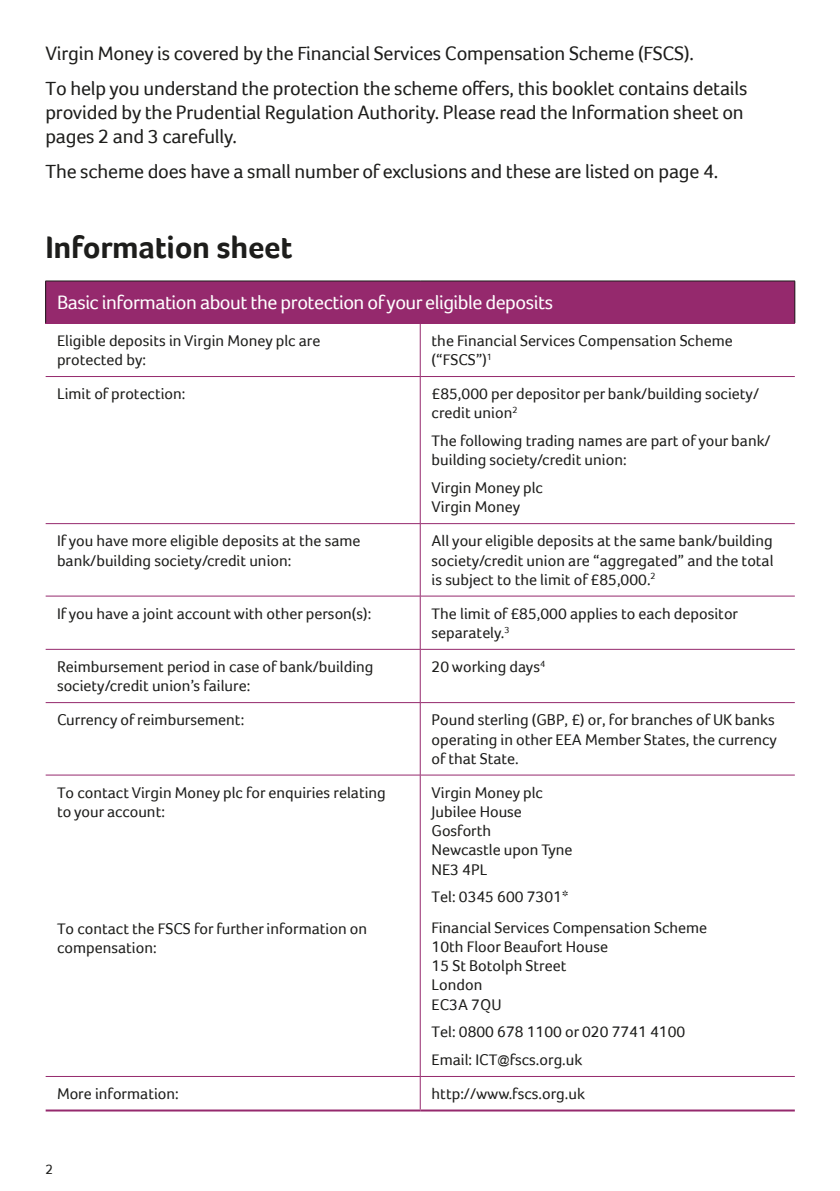
<style>
.page{position:relative;width:840px;height:1191px;background:#fff}
.page>*{position:absolute;margin:0;border:0;box-sizing:border-box;transform-origin:0 0}
.arial_bold{font:700 32px "Foco";letter-spacing:-.01em;color:#1d1d1b}
.VM_Body_Copy{font:20px/24px "Foco";letter-spacing:-.01em;color:#1d1d1b}
.VM_Body_Copy-2{font:20px "Foco";letter-spacing:-.025em;color:#fff}
.VM_Body_Copy-3{font:16px/19.2px "Foco";color:#1d1d1b}
.VM_TandC_Body_Copy{font:14px "Foco";color:#1d1d1b}
.s1{font-family:"Arial";font-size:12px}
</style>
<div class="page">
<div style="left:46px;top:281px;width:748px;height:42px;background:#95296d"></div>
<hr style="left:45px;top:281px;width:375px;height:1px;background:#1d1d1b">
<hr style="left:45px;top:281px;width:1px;height:42px;background:#1d1d1b">
<hr style="left:420px;top:281px;width:374px;height:1px;background:#1d1d1b">
<hr style="left:794px;top:281px;width:1px;height:42px;background:#1d1d1b">
<hr style="left:45px;top:323px;width:375px;height:1px;background:#95296d">
<hr style="left:419px;top:323px;width:1px;height:53px;background:#95296d">
<hr style="left:420px;top:323px;width:374px;height:1px;background:#95296d">
<hr style="left:46px;top:376px;width:374px;height:1px;background:#95296d">
<hr style="left:46px;top:523px;width:374px;height:1px;background:#95296d">
<hr style="left:46px;top:596px;width:374px;height:1px;background:#95296d">
<hr style="left:46px;top:649px;width:374px;height:1px;background:#95296d">
<hr style="left:46px;top:702px;width:374px;height:1px;background:#95296d">
<hr style="left:46px;top:774px;width:374px;height:1px;background:#95296d">
<hr style="left:419px;top:377px;width:1px;height:146px;background:#95296d">
<hr style="left:419px;top:524px;width:1px;height:72px;background:#95296d">
<hr style="left:419px;top:596px;width:1px;height:53px;background:#95296d">
<hr style="left:419px;top:649px;width:1px;height:53px;background:#95296d">
<hr style="left:419px;top:703px;width:1px;height:72px;background:#95296d">
<hr style="left:419px;top:775px;width:1px;height:301px;background:#95296d">
<hr style="left:420px;top:376px;width:374px;height:1px;background:#95296d">
<hr style="left:420px;top:523px;width:374px;height:1px;background:#95296d">
<hr style="left:420px;top:596px;width:374px;height:1px;background:#95296d">
<hr style="left:420px;top:649px;width:374px;height:1px;background:#95296d">
<hr style="left:420px;top:702px;width:374px;height:1px;background:#95296d">
<hr style="left:420px;top:774px;width:374px;height:1px;background:#95296d">
<hr style="left:46px;top:1076px;width:374px;height:1px;background:#95296d">
<hr style="left:46px;top:1109px;width:374px;height:2px;background:#95296d">
<hr style="left:419px;top:1076px;width:1px;height:33px;background:#95296d">
<hr style="left:420px;top:1076px;width:374px;height:1px;background:#95296d">
<hr style="left:420px;top:1109px;width:374px;height:2px;background:#95296d">
<p class="VM_Body_Copy" style="left:45px;top:41px;width:649px">Virgin Money is covered by the Financial Services Compensation Scheme (FSCS).</p>
<p class="VM_Body_Copy" style="left:45px;top:76px;width:703px">To help you understand the protection the scheme offers, this booklet contains details provided by the Prudential Regulation Authority. Please read the Information sheet on pages 2 and 3 carefully.</p>
<p class="VM_Body_Copy" style="left:45px;top:159px;width:674px">The scheme does have a small number of exclusions and these are listed on page 4.</p>
<p class="arial_bold" style="left:45px;top:228px;width:248px">Information sheet</p>
<p class="VM_Body_Copy-2" style="left:57px;top:291px;width:497px">Basic information about the protection of your eligible deposits</p>
<p class="VM_Body_Copy-3" style="left:57px;top:331px;width:265px">Eligible deposits in Virgin Money plc are protected by:</p>
<p class="VM_Body_Copy-3" style="left:431px;top:331px;width:302px">the Financial Services Compensation Scheme (“FSCS”)<sup>1</sup></p>
<p class="VM_Body_Copy-3" style="left:57px;top:384px;width:130px">Limit of protection:</p>
<p class="VM_Body_Copy-3" style="left:431px;top:384px;width:329px">£85,000 per depositor per bank/building society/ credit union<sup>2</sup></p>
<p class="VM_Body_Copy-3" style="left:431px;top:431px;width:340px">The following trading names are part of your bank/ building society/credit union:</p>
<p class="VM_Body_Copy-3" style="left:431px;top:478px;width:113px">Virgin Money plc<br>Virgin Money</p>
<p class="VM_Body_Copy-3" style="left:57px;top:531px;width:305px">If you have more eligible deposits at the same bank/building society/credit union:</p>
<p class="VM_Body_Copy-3" style="left:431px;top:531px;width:343px;text-align:justify">All your eligible deposits at the same bank/building society/credit union are “aggregated” and the total is subject to the limit of £85,000.<sup>2</sup></p>
<p class="VM_Body_Copy-3" style="left:57px;top:603px;width:315px">If you have a joint account with other person(s):</p>
<p class="VM_Body_Copy-3" style="left:431px;top:603px;width:308px">The limit of £85,000 applies to each depositor separately.<sup>3</sup></p>
<p class="VM_Body_Copy-3" style="left:57px;top:657px;width:318px">Reimbursement period in case of bank/building society/credit union’s failure:</p>
<p class="VM_Body_Copy-3" style="left:431px;top:657px;width:115px">20 working days<sup>4</sup></p>
<p class="VM_Body_Copy-3" style="left:57px;top:710px;width:189px">Currency of reimbursement:</p>
<p class="VM_Body_Copy-3" style="left:431px;top:710px;width:347px">Pound sterling (GBP, £) or, for branches of UK banks operating in other EEA Member States, the currency of that State.</p>
<p class="VM_Body_Copy-3" style="left:57px;top:782px;width:330px">To contact Virgin Money plc for enquiries relating to your account:</p>
<p class="VM_Body_Copy-3" style="left:431px;top:782px;width:142px">Virgin Money plc<br>Jubilee House<br>Gosforth<br>Newcastle upon Tyne<br>NE3 4PL</p>
<p class="VM_Body_Copy-3" style="left:431px;top:887px;width:138px">Tel: 0345 600 7301*</p>
<p class="VM_Body_Copy-3" style="left:431px;top:917px;width:277px">Financial Services Compensation Scheme<br>10th Floor Beaufort House<br>15 St Botolph Street<br>London<br>EC3A 7QU</p>
<p class="VM_Body_Copy-3" style="left:431px;top:1022px;width:255px">Tel: 0800 678 1100 or 020 7741 4100</p>
<p class="VM_Body_Copy-3" style="left:431px;top:1050px;width:152px">Email: ICT<span class="s1">@</span>fscs.org.uk</p>
<p class="VM_Body_Copy-3" style="left:57px;top:918px;width:311px">To contact the FSCS for further information on compensation:</p>
<p class="VM_Body_Copy-3" style="left:57px;top:1084px;width:123px">More information:</p>
<p class="VM_Body_Copy-3" style="left:431px;top:1084px;width:155px">http://www.fscs.org.uk</p>
<p class="VM_TandC_Body_Copy" style="left:45px;top:1161px;width:9px">2</p>
</div>
